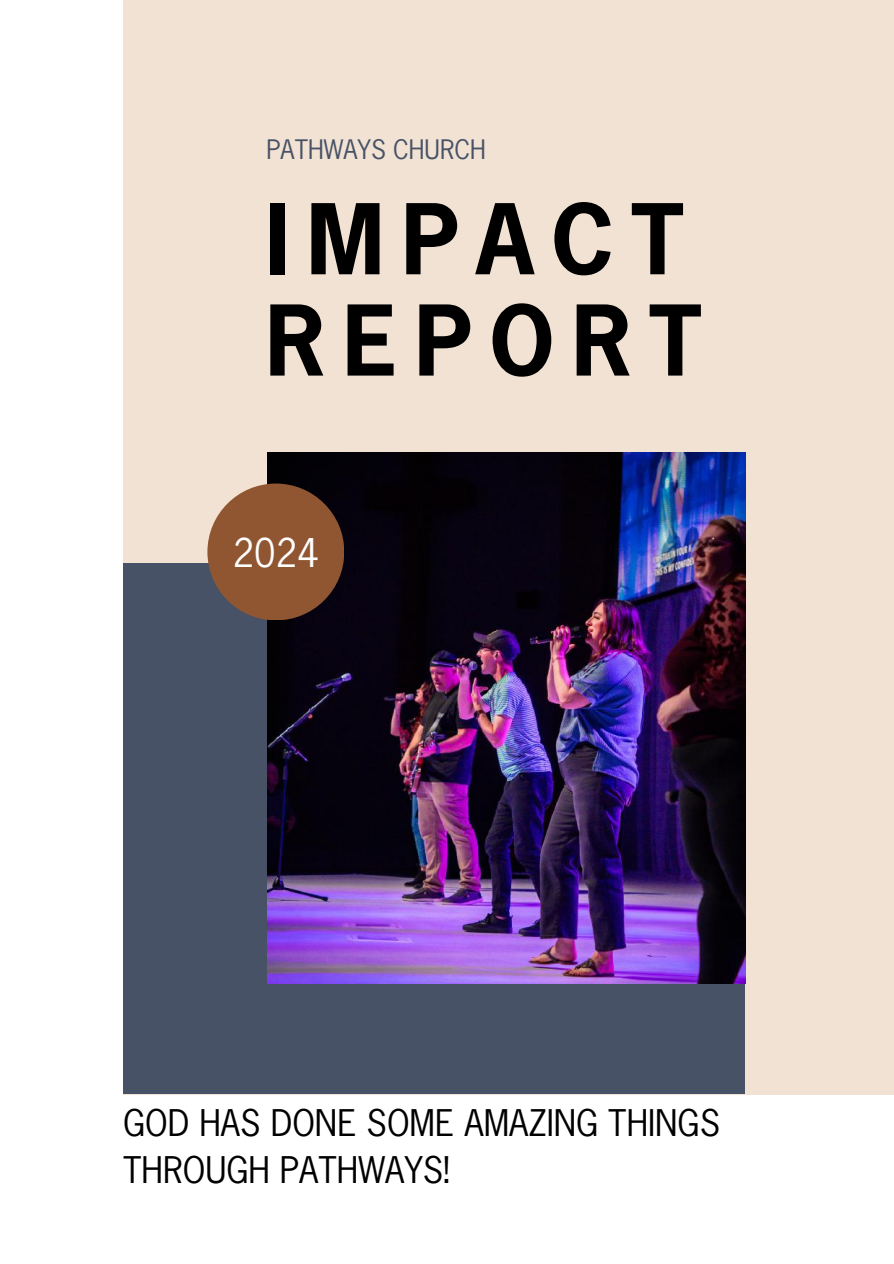
<style>
.page{position:relative;width:894px;height:1264px;background:#fff}
.page>*{position:absolute;margin:0;border:0;box-sizing:border-box;transform-origin:0 0}
.t1{font:700 91.35px/101.2px "News Gothic Std";letter-spacing:.185em;color:#000}
.t2{font:37.2px "News Gothic Std";color:#fff}
.t3{font:34.5px/47.2px "News Gothic Std";color:#000}
.t4{font:25.2px "News Gothic Std";color:#475266}
</style>
<div class="page">
<div style="left:123px;top:0;width:770px;height:1093px;background:#f2e2d3"></div>
<div style="left:123px;top:563px;width:621px;height:530px;background:#475266"></div>
<img style="left:267px;top:453px;width:477px;height:531px">
<div style="left:207px;top:483px;width:137px;height:137px;background:#905631;border-radius:50%"></div>
<p class="t4" style="left:266px;top:139px;width:221px">PATHWAYS CHURCH</p>
<h1 class="t1" style="left:265px;top:198px;width:437px">IMPACT<br>REPORT</h1>
<p class="t2" style="left:233px;top:537px;width:88px">2024</p>
<p class="t3" style="left:123px;top:1102px;width:598px">GOD HAS DONE SOME AMAZING THINGS<br>THROUGH PATHWAYS!</p>
</div>
